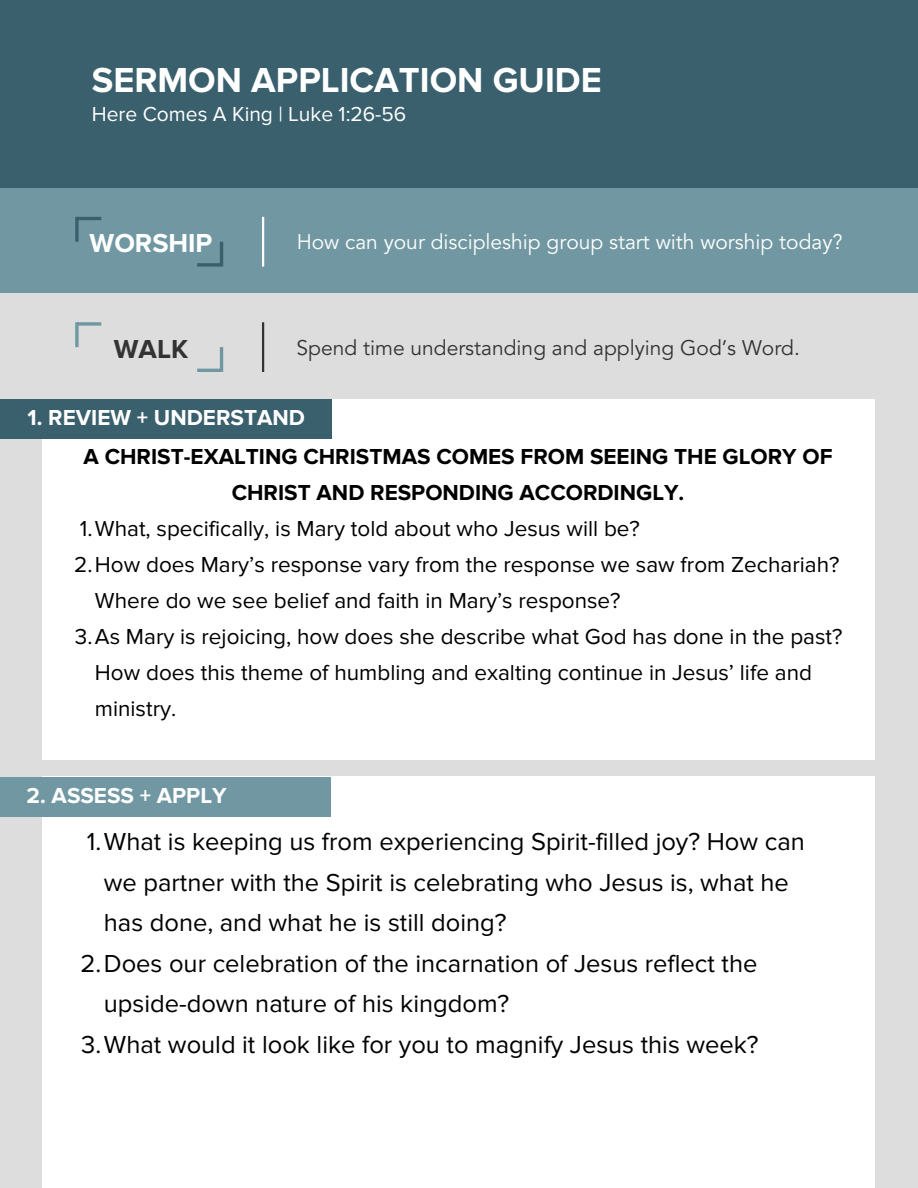
<style>
.page{position:relative;width:918px;height:1188px;background:#ddd}
.page>*{position:absolute;margin:0;border:0;box-sizing:border-box;transform-origin:0 0}
.t1{font:700 36px "Proxima Nova";color:#fff}
.t2{font:700 27px "Proxima Nova";color:#fff}
.t3{font:700 27px "Proxima Nova";color:#333}
.t4{font:25.5px/40.5px "Proxima Nova";color:#000}
.t5{font:22.5px/36px "Proxima Nova";color:#000}
.t6{font:700 22.5px/36px "Proxima Nova";color:#000;text-align:center}
.t7{font:700 22.5px "Proxima Nova";color:#fff}
.t8{font:21px "Avenir LT Std";color:#fff}
.t9{font:21px "Avenir LT Std";color:#333}
.t10{font:21px "Proxima Nova";color:#fff}
</style>
<div class="page">
<div style="left:0;top:0;width:918px;height:189px;background:#3a606e"></div>
<div style="left:0;top:188px;width:918px;height:107px;background:#7198a2"></div>
<hr style="left:77px;top:217px;width:24px;height:3px;background:#3a606e">
<svg style="left:75px;top:217px;width:4px;height:25px"></svg>
<svg style="left:197px;top:263px;width:23px;height:4px"></svg>
<hr style="left:220px;top:242px;width:3px;height:25px;background:#3a606e">
<hr style="left:262px;top:217px;width:2px;height:50px;background:#fff">
<div style="left:0;top:294px;width:918px;height:107px;background:#ddd"></div>
<svg style="left:79px;top:322px;width:22px;height:4px"></svg>
<svg style="left:75px;top:322px;width:4px;height:25px"></svg>
<hr style="left:197px;top:369px;width:25px;height:3px;background:#7198a2">
<hr style="left:220px;top:347px;width:3px;height:25px;background:#7198a2">
<hr style="left:262px;top:322px;width:2px;height:50px;background:#333">
<div style="left:42px;top:399px;width:832px;height:360px;background:#fff"></div>
<div style="left:42px;top:777px;width:832px;height:411px;background:#fff"></div>
<div style="left:0;top:399px;width:331px;height:40px;background:#3a606e"></div>
<div style="left:0;top:777px;width:330px;height:40px;background:#7198a2"></div>
<p class="t1" style="left:92px;top:59px;width:511px">SERMON APPLICATION GUIDE</p>
<p class="t10" style="left:92px;top:101px;width:316px">Here Comes A King | Luke 1:26-56</p>
<p class="t2" style="left:90px;top:227px;width:124px">WORSHIP</p>
<p class="t8" style="left:297px;top:233px;width:547px">How can your discipleship group start with worship today?</p>
<p class="t3" style="left:114px;top:333px;width:76px">WALK</p>
<p class="t9" style="left:297px;top:339px;width:505px">Spend time understanding and applying God’s Word.</p>
<p class="t7" style="left:28px;top:404px;width:279px">1. REVIEW + UNDERSTAND</p>
<p class="t6" style="left:84px;top:439px;width:750px">A CHRIST-EXALTING CHRISTMAS COMES FROM SEEING THE GLORY OF<br>CHRIST AND RESPONDING ACCORDINGLY.</p>
<p class="t5" style="left:80px;top:511px;width:562px">1.What, specifically, is Mary told about who Jesus will be?</p>
<p class="t5" style="left:95px;top:547px;width:746px;text-indent:-21px">2.How does Mary’s response vary from the response we saw from Zechariah?<br>Where do we see belief and faith in Mary’s response?</p>
<p class="t5" style="left:95px;top:619px;width:749px;text-indent:-20px">3.As Mary is rejoicing, how does she describe what God has done in the past?<br>How does this theme of humbling and exalting continue in Jesus’ life and ministry.</p>
<p class="t7" style="left:27px;top:782px;width:201px">2. ASSESS + APPLY</p>
<p class="t4" style="left:104px;top:822px;width:703px;text-indent:-17px">1.What is keeping us from experiencing Spirit-filled joy? How can we partner with the Spirit is celebrating who Jesus is, what he has done, and what he is still doing?</p>
<p class="t4" style="left:104px;top:943px;width:655px;text-indent:-23px">2.Does our celebration of the incarnation of Jesus reflect the upside-down nature of his kingdom?</p>
<p class="t4" style="left:81px;top:1024px;width:679px">3.What would it look like for you to magnify Jesus this week?</p>
</div>
